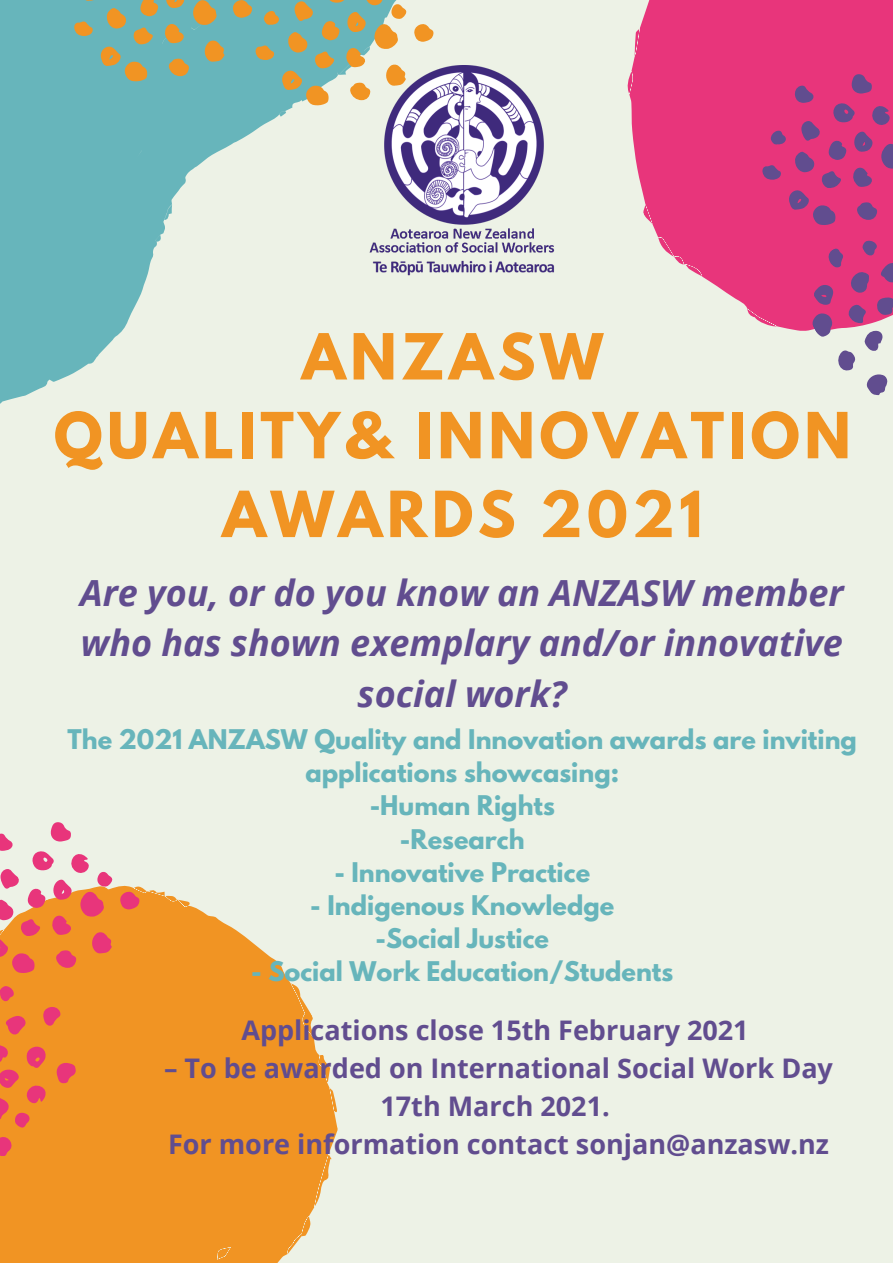
<style>
.page{position:relative;width:893px;height:1263px;background:#edf2e6}
.page>*{position:absolute;margin:0;border:0;box-sizing:border-box;transform-origin:0 0}
.t1{font:700 56.25px/78.8px "League Spartan";letter-spacing:.08em;color:#f19423;text-align:center}
.t2{font:italic 700 36px/50.1px "Open Sans";color:#614d8f;text-align:center}
.t3{font:700 27px/37.7px "Open Sans";color:#614d8f;text-align:center}
.t4{font:700 24px/33.2px "League Spartan";color:#67b5bb;text-align:center}
</style>
<div class="page">
<img style="left:412px;top:66px;width:125px;height:207px">
<svg style="left:0;top:885px;width:338px;height:378px;background:#f0a03d"></svg>
<svg style="left:537px;top:0;width:356px;height:331px;fill:#e8357b"></svg>
<svg style="left:808px;top:237px;width:85px;height:159px"></svg>
<svg style="left:120px;top:891px;width:19px;height:18px"></svg>
<svg style="left:0;top:822px;width:113px;height:151px"></svg>
<svg style="left:56px;top:1061px;width:21px;height:23px"></svg>
<svg style="left:0;top:1136px;width:13px;height:21px"></svg>
<svg style="left:5px;top:1015px;width:21px;height:21px"></svg>
<svg style="left:43px;top:1006px;width:19px;height:21px"></svg>
<svg style="left:0;top:1042px;width:47px;height:87px;background:#ee793b"></svg>
<svg style="left:0;top:985px;width:15px;height:17px"></svg>
<svg style="left:0;top:0;width:412px;height:404px"></svg>
<svg style="left:414px;top:24px;width:19px;height:18px"></svg>
<svg style="left:1px;top:0;width:406px;height:131px;background:#89b7ac"></svg>
<svg style="left:762px;top:74px;width:131px;height:151px;background:#cc397f"></svg>
<h1 class="t1" style="left:54px;top:325px;width:798px">ANZASW<br>QUALITY&amp; INNOVATION<br>AWARDS 2021</h1>
<h2 class="t2" style="left:80px;top:567px;width:765px">Are you, or do you know an ANZASW member who has shown exemplary and/or innovative social work?</h2>
<p class="t4" style="left:68px;top:726px;width:791px">The 2021 ANZASW Quality and Innovation awards are inviting applications showcasing:<br>-Human Rights<br>-Research</p>
<p class="t4" style="left:334px;top:858px;width:257px">- Innovative Practice</p>
<p class="t4" style="left:310px;top:892px;width:305px">- Indigenous Knowledge -Social Justice</p>
<p class="t4" style="left:251px;top:958px;width:423px">- Social Work Education/Students</p>
<p class="t3" style="left:241px;top:1011px;width:509px">Applications close 15th February 2021</p>
<p class="t3" style="left:164px;top:1049px;width:670px">– To be awarded on International Social Work Day<br>17th March 2021.<br>For more information contact sonjan@anzasw.nz</p>
</div>
